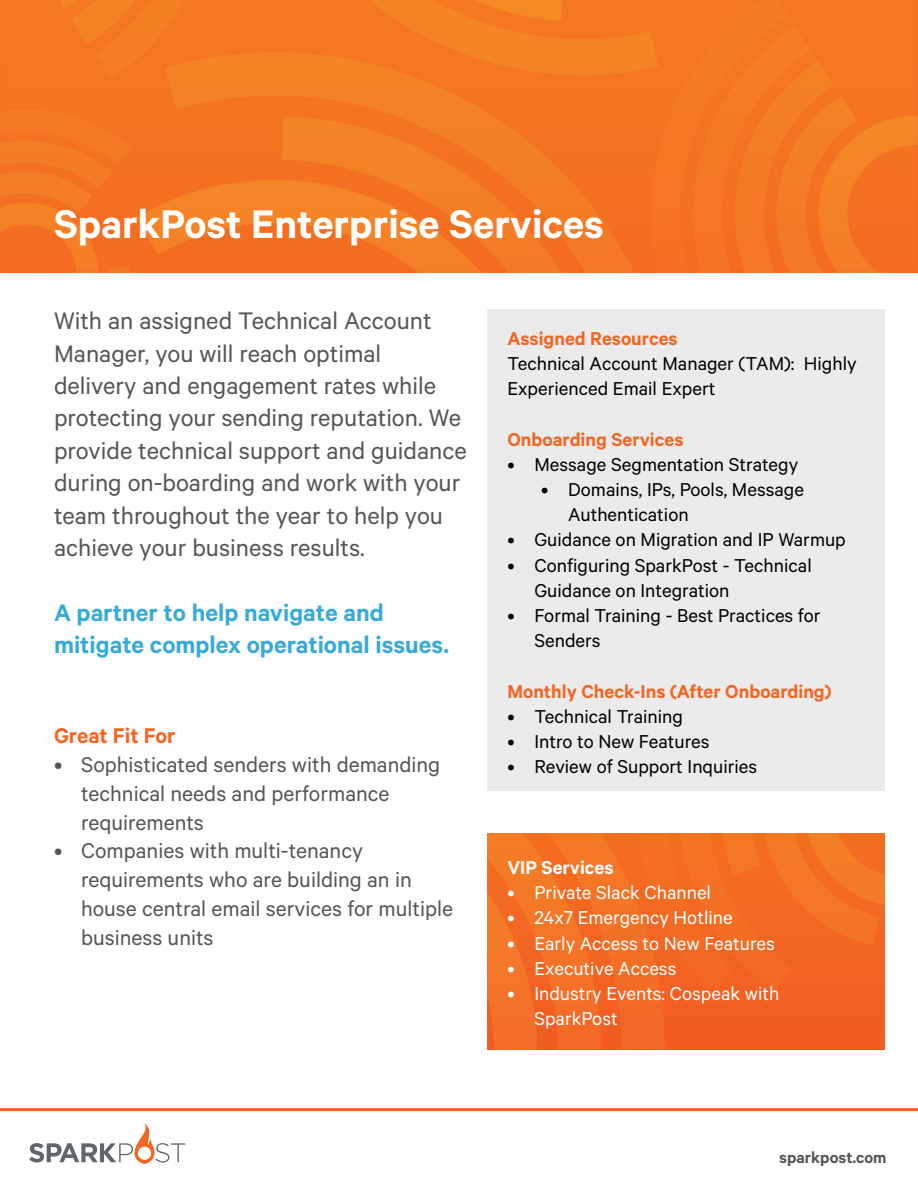
<style>
.page{position:relative;width:918px;height:1188px;background:#fff}
.page>*{position:absolute;margin:0;border:0;box-sizing:border-box;transform-origin:0 0}
.t1{font:600 45px "Calibre";color:#fff}
.t2{font:27px/32.4px "Calibre";color:#55555a}
.t3{font:600 27px/32.4px "Calibre";color:#37aadc}
.t4{font:24px/28.8px "Calibre";color:#55555a}
.t5{font:600 24px "Calibre";color:#fa6423}
.t6{font:21px/25.2px "Calibre";color:#000}
.t7{font:21px/25.2px "Calibre";color:#fff}
.t8{font:600 21px "Calibre";color:#f26522}
.t9{font:600 21px "Calibre";color:#fff}
.t10{font:600 18px "Calibre";color:#55555a}
</style>
<div class="page">
<hr style="left:0;top:1108px;width:918px;height:3px;background:#f26522">
<svg style="left:29px;top:1123px;width:156px;height:41px"></svg>
<img style="left:488px;top:834px;width:397px;height:216px">
<div style="left:487px;top:309px;width:398px;height:482px;background:#ebebec"></div>
<img style="left:0;top:0;width:917px;height:272px">
<h1 class="t1" style="left:54px;top:197px;width:551px">SparkPost Enterprise Services</h1>
<p class="t2" style="left:54px;top:304px;width:414px">With an assigned Technical Account Manager, you will reach optimal delivery and engagement rates while protecting your sending reputation. We provide technical support and guidance during on-boarding and work with your team throughout the year to help you achieve your business results.</p>
<p class="t3" style="left:54px;top:595px;width:397px">A partner to help navigate and mitigate complex operational issues.</p>
<p class="t5" style="left:54px;top:721px;width:123px">Great Fit For</p>
<p class="t4" style="left:81px;top:749px;width:361px;text-indent:-27px">• Sophisticated senders with demanding technical needs and performance requirements</p>
<p class="t4" style="left:81px;top:836px;width:374px;text-indent:-27px">• Companies with multi-tenancy requirements who are building an in house central email services for multiple business units</p>
<p class="t8" style="left:507px;top:326px;width:172px">Assigned Resources</p>
<p class="t6" style="left:507px;top:350px;width:351px">Technical Account Manager (TAM): Highly<br>Experienced Email Expert</p>
<p class="t8" style="left:507px;top:427px;width:178px">Onboarding Services</p>
<p class="t6" style="left:507px;top:451px;width:292px">• Message Segmentation Strategy</p>
<p class="t6" style="left:568px;top:476px;width:237px;text-indent:-27px">• Domains, IPs, Pools, Message<br>Authentication</p>
<p class="t6" style="left:507px;top:527px;width:340px">• Guidance on Migration and IP Warmup</p>
<p class="t6" style="left:534px;top:552px;width:279px;text-indent:-27px">• Configuring SparkPost - Technical<br>Guidance on Integration</p>
<p class="t6" style="left:534px;top:602px;width:288px;text-indent:-27px">• Formal Training - Best Practices for<br>Senders</p>
<p class="t8" style="left:507px;top:679px;width:326px">Monthly Check-Ins (After Onboarding)</p>
<p class="t6" style="left:507px;top:703px;width:177px">• Technical Training</p>
<p class="t6" style="left:507px;top:728px;width:204px">• Intro to New Features</p>
<p class="t6" style="left:507px;top:753px;width:251px">• Review of Support Inquiries</p>
<p class="t9" style="left:507px;top:855px;width:108px">VIP Services</p>
<p class="t7" style="left:507px;top:879px;width:205px">• Private Slack Channel</p>
<p class="t7" style="left:507px;top:905px;width:227px">• 24x7 Emergency Hotline</p>
<p class="t7" style="left:507px;top:930px;width:269px">• Early Access to New Features</p>
<p class="t7" style="left:507px;top:955px;width:171px">• Executive Access</p>
<p class="t7" style="left:534px;top:980px;width:247px;text-indent:-27px">• Industry Events: Cospeak with<br>SparkPost</p>
<p class="t10" style="left:779px;top:1147px;width:109px">sparkpost.com</p>
</div>
